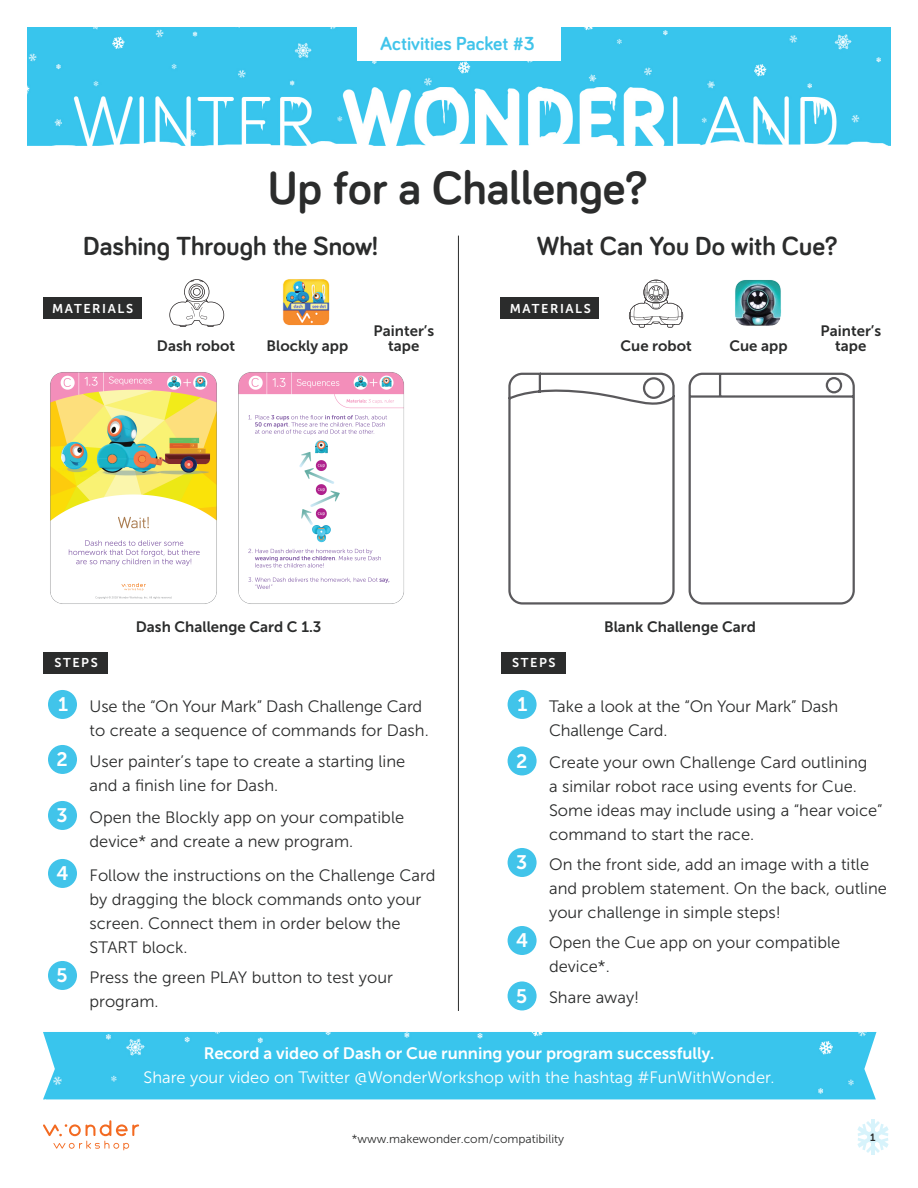
<style>
.page{position:relative;width:918px;height:1188px;background:#fff}
.page>*{position:absolute;margin:0;border:0;box-sizing:border-box;transform-origin:0 0}
.t1{font:700 48px "Bariol";color:#2b2c2c}
.t2{font:700 27px "Bariol";color:#2b2c2c}
.t3{font:700 19.5px "Bariol";color:#41c4ea}
.t4{font:19.5px "Museo Sans 700";color:#fff}
.t5{font:16.5px/24px "Museo Sans 300";color:#2b2c2c}
.t6{font:16.5px/24px "Museo Sans 300";color:#fff;text-align:center}
.t7{font:15px/15px "Museo Sans 700";color:#2b2c2c;text-align:center}
.t8{font:12.75px "Museo Sans 700";letter-spacing:.125em;color:#fff}
.t9{font:12px "Museo Sans 300";color:#2b2c2c}
.t10{font:10.5px "Museo Sans 700";color:#2b2c2c}
.s1{font-family:"Museo Sans 700";font-size:19.5px;color:#fff}
.s2{font-family:"Museo Sans 700"}
</style>
<div class="page">
<img style="left:28px;top:27px;width:863px;height:119px">
<div style="left:43px;top:1032px;width:833px;height:67px;background:#39c5ed"></div>
<img style="left:857px;top:1120px;width:32px;height:34px">
<div style="left:357px;top:26px;width:204px;height:35px;background:#fff"></div>
<hr style="left:458px;top:236px;width:1px;height:775px;background:#2b2c2c">
<svg style="left:43px;top:1120px;width:96px;height:30px"></svg>
<svg style="left:169px;top:279px;width:55px;height:48px"></svg>
<svg style="left:629px;top:280px;width:54px;height:48px"></svg>
<img style="left:282px;top:279px;width:48px;height:47px">
<div style="left:48px;top:690px;width:29px;height:29px;background:#41c4ea;border-radius:50%"></div>
<div style="left:48px;top:801px;width:29px;height:29px;background:#41c4ea;border-radius:50%"></div>
<div style="left:48px;top:745px;width:29px;height:29px;background:#41c4ea;border-radius:50%"></div>
<div style="left:48px;top:859px;width:29px;height:29px;background:#41c4ea;border-radius:50%"></div>
<div style="left:48px;top:961px;width:29px;height:29px;background:#41c4ea;border-radius:50%"></div>
<div style="left:508px;top:690px;width:29px;height:29px;background:#41c4ea;border-radius:50%"></div>
<div style="left:508px;top:746px;width:29px;height:29px;background:#41c4ea;border-radius:50%"></div>
<div style="left:508px;top:848px;width:29px;height:29px;background:#41c4ea;border-radius:50%"></div>
<div style="left:508px;top:926px;width:29px;height:29px;background:#41c4ea;border-radius:50%"></div>
<div style="left:508px;top:981px;width:29px;height:29px;background:#41c4ea;border-radius:50%"></div>
<img style="left:735px;top:280px;width:46px;height:46px">
<svg style="left:508px;top:372px;width:347px;height:233px"></svg>
<div style="left:43px;top:297px;width:98px;height:22px;background:#2b2c2c"></div>
<div style="left:43px;top:652px;width:65px;height:21px;background:#2b2c2c"></div>
<div style="left:501px;top:652px;width:65px;height:21px;background:#2b2c2c"></div>
<div style="left:501px;top:297px;width:98px;height:22px;background:#2b2c2c"></div>
<img style="left:50px;top:372px;width:167px;height:232px">
<img style="left:238px;top:372px;width:166px;height:232px">
<p class="t3" style="left:380px;top:30px;width:156px">Activities Packet #3</p>
<p class="t1" style="left:268px;top:155px;width:381px">Up for a Challenge?</p>
<p class="t2" style="left:83px;top:227px;width:296px">Dashing Through the Snow!</p>
<p class="t2" style="left:537px;top:227px;width:302px">What Can You Do with Cue?</p>
<p class="t8" style="left:52px;top:301px;width:82px">MATERIALS</p>
<p class="t7" style="left:157px;top:338px;width:80px">Dash robot</p>
<p class="t8" style="left:510px;top:301px;width:82px">MATERIALS</p>
<p class="t7" style="left:374px;top:323px;width:62px">Painter’s tape</p>
<p class="t7" style="left:821px;top:323px;width:62px">Painter’s tape</p>
<p class="t7" style="left:267px;top:338px;width:83px">Blockly app</p>
<p class="t7" style="left:620px;top:338px;width:73px">Cue robot</p>
<p class="t7" style="left:729px;top:338px;width:60px">Cue app</p>
<p class="t7" style="left:136px;top:619px;width:187px">Dash Challenge Card C 1.3</p>
<p class="t7" style="left:604px;top:619px;width:153px">Blank Challenge Card</p>
<p class="t8" style="left:54px;top:656px;width:45px">STEPS</p>
<p class="t8" style="left:512px;top:656px;width:45px">STEPS</p>
<p class="t4" style="left:58px;top:694px;width:11px">1</p>
<p class="t5" style="left:90px;top:694px;width:341px">Use the “On Your Mark” Dash Challenge Card to create a sequence of commands for Dash.</p>
<p class="t4" style="left:518px;top:694px;width:11px">1</p>
<p class="t5" style="left:549px;top:694px;width:291px">Take a look at the “On Your Mark” Dash<br>Challenge Card.</p>
<p class="t4" style="left:57px;top:749px;width:13px">2</p>
<p class="t4" style="left:57px;top:805px;width:13px">3</p>
<p class="t5" style="left:90px;top:749px;width:317px">User painter’s tape to create a starting line and a finish line for Dash.</p>
<p class="t5" style="left:90px;top:805px;width:316px">Open the Blockly app on your compatible device* and create a new program.</p>
<p class="t4" style="left:516px;top:750px;width:13px">2</p>
<p class="t5" style="left:549px;top:750px;width:335px">Create your own Challenge Card outlining<br>a similar robot race using events for Cue.<br>Some ideas may include using a “hear voice” command to start the race.</p>
<p class="t4" style="left:57px;top:863px;width:14px">4</p>
<p class="t4" style="left:57px;top:965px;width:13px">5</p>
<p class="t5" style="left:90px;top:863px;width:348px">Follow the instructions on the Challenge Card by dragging the block commands onto your screen. Connect them in order below the START block.</p>
<p class="t5" style="left:90px;top:965px;width:305px">Press the green PLAY button to test your program.</p>
<p class="t4" style="left:516px;top:852px;width:13px">3</p>
<p class="t4" style="left:516px;top:930px;width:14px">4</p>
<p class="t5" style="left:549px;top:852px;width:339px">On the front side, add an image with a title and problem statement. On the back, outline your challenge in simple steps!</p>
<p class="t5" style="left:549px;top:930px;width:293px">Open the Cue app on your compatible device*.</p>
<p class="t5" style="left:516px;top:985px;width:125px"><span class="s1">5</span> Share away!</p>
<p class="t6" style="left:144px;top:1042px;width:632px"><span class="s2">Record a video of Dash or Cue running your program successfully.<br></span>Share your video on Twitter @WonderWorkshop with the hashtag #FunWithWonder.</p>
<p class="t9" style="left:352px;top:1132px;width:214px">*www.makewonder.com/compatibility</p>
<p class="t10" style="left:870px;top:1131px;width:7px">1</p>
</div>
